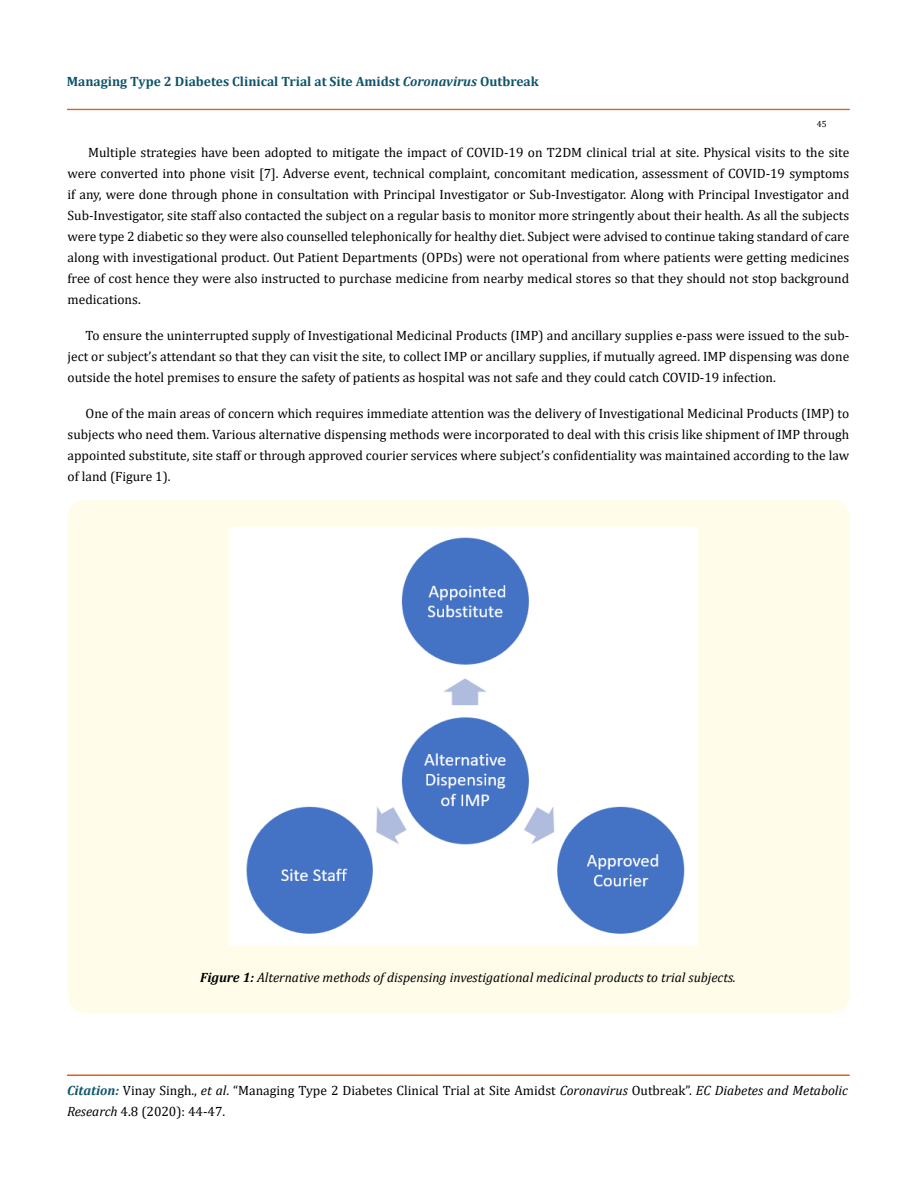
<style>
.page{position:relative;width:917px;height:1190px;background:#fff}
.page>*{position:absolute;margin:0;border:0;box-sizing:border-box;transform-origin:0 0}
.t1{font:13.5px/21px "Cambria";color:#000;text-align:justify}
.t2{font:italic 13.5px "Cambria";color:#000}
.t3{font:700 13.5px "Cambria";color:#0e546a}
.t4{font:9px "Cambria";color:#000}
.s1{font-style:italic}
.s2{font-weight:700}
.s3{font-weight:700;font-style:italic;color:#0e546a}
</style>
<div class="page">
<div style="left:67px;top:109px;width:782px;height:1px;border:1px solid #e05d1a"></div>
<div style="left:67px;top:1075px;width:782px;height:1px;border:1px solid #e05d1a"></div>
<div style="left:68px;top:499px;width:781px;height:514px;background:#fffde9;border-radius:18px"></div>
<img style="left:230px;top:528px;width:467px;height:417px">
<p class="t3" style="left:67px;top:72px;width:473px">Managing Type 2 Diabetes Clinical Trial at Site Amidst <span class="s1">Coronavirus</span> Outbreak</p>
<p class="t4" style="left:816px;top:118px;width:11px">45</p>
<p class="t1" style="left:68px;top:142px;width:783px;text-indent:21px">Multiple strategies have been adopted to mitigate the impact of COVID-19 on T2DM clinical trial at site. Physical visits to the site were converted into phone visit [7]. Adverse event, technical complaint, concomitant medication, assessment of COVID-19 symptoms if any, were done through phone in consultation with Principal Investigator or Sub-Investigator. Along with Principal Investigator and Sub-Investigator, site staff also contacted the subject on a regular basis to monitor more stringently about their health. As all the subjects were type 2 diabetic so they were also counselled telephonically for healthy diet. Subject were advised to continue taking standard of care along with investigational product. Out Patient Departments (OPDs) were not operational from where patients were getting medicines free of cost hence they were also instructed to purchase medicine from nearby medical stores so that they should not stop background medications.</p>
<p class="t1" style="left:68px;top:325px;width:783px;text-indent:18px">To ensure the uninterrupted supply of Investigational Medicinal Products (IMP) and ancillary supplies e-pass were issued to the sub&shy;ject or subject’s attendant so that they can visit the site, to collect IMP or ancillary supplies, if mutually agreed. IMP dispensing was done outside the hotel premises to ensure the safety of patients as hospital was not safe and they could catch COVID-19 infection.</p>
<p class="t1" style="left:68px;top:403px;width:783px;text-indent:18px">One of the main areas of concern which requires immediate attention was the delivery of Investigational Medicinal Products (IMP) to subjects who need them. Various alternative dispensing methods were incorporated to deal with this crisis like shipment of IMP through appointed substitute, site staff or through approved courier services where subject’s confidentiality was maintained according to the law of land (Figure 1).</p>
<p class="t2" style="left:200px;top:967px;width:537px"><span class="s2">Figure 1:</span> Alternative methods of dispensing investigational medicinal products to trial subjects.</p>
<p class="t1" style="left:67px;top:1080px;width:782px"><span class="s3">Citation:</span> Vinay Singh., <span class="s1">et al</span>. “Managing Type 2 Diabetes Clinical Trial at Site Amidst <span class="s1">Coronavirus</span> Outbreak”. <span class="s1">EC Diabetes and Metabolic<br>Research</span> 4.8 (2020): 44-47.</p>
</div>
